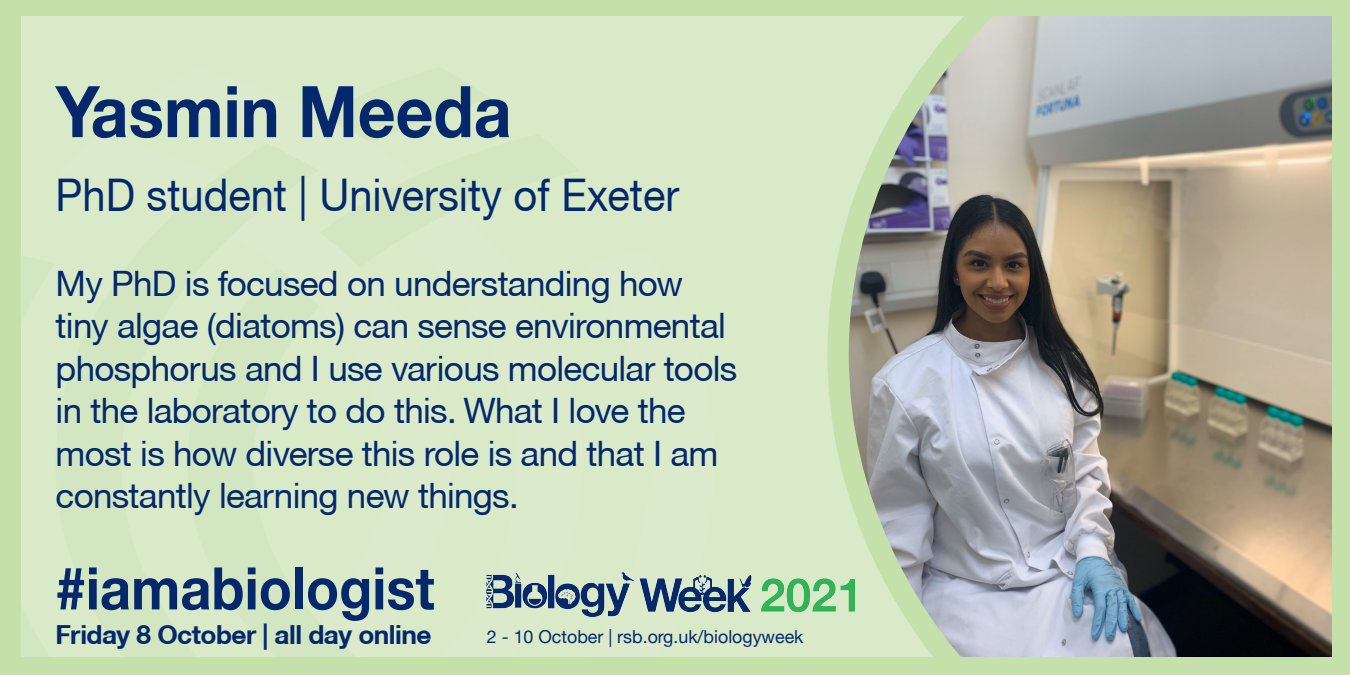
<style>
.page{position:relative;width:1350px;height:675px;background:#fff}
.page>*{position:absolute;margin:0;border:0;box-sizing:border-box;transform-origin:0 0}
.t1{font:700 71.25px "Helvetica Neue CE";color:#04286b;scale:.92 1}
.t2{font:700 58.75px "Helvetica Neue CE";color:#04286b;scale:.92 1}
.t3{font:45px "Helvetica Neue CE";color:#04286b;scale:.92 1}
.t4{font:35px/42.5px "Helvetica Neue CE";letter-spacing:-.02em;color:#04286b}
.t5{font:27.5px "Helvetica Neue";color:#04286b}
.t6{font:700 26.25px "Helvetica Neue CE";letter-spacing:-.02em;color:#04286b}
.t7{font:17.88px "Helvetica Neue";color:#04286b}
</style>
<div class="page">
<div style="left:0;top:0;width:1015px;height:675px;background:#d9eac8"></div>
<svg style="left:20px;top:250px;width:35px;height:408px"></svg>
<img style="left:827px;top:16px;width:506px;height:642px">
<div style="left:0;top:0;width:1350px;height:16px;background:#c5e0aa"></div>
<div style="left:0;top:658px;width:1350px;height:17px;background:#c5e0aa"></div>
<div style="left:1333px;top:0;width:17px;height:675px;background:#c5e0aa"></div>
<img style="left:487px;top:573px;width:368px;height:44px">
<div style="left:0;top:0;width:20px;height:675px;background:#c5e0aa"></div>
<h1 class="t1" style="left:56px;top:68px;width:497px">Yasmin Meeda</h1>
<p class="t3" style="left:56px;top:168px;width:679px">PhD student | University of Exeter</p>
<p class="t4" style="left:56px;top:263px;width:683px">My PhD is focused on understanding how tiny algae (diatoms) can sense environmental phosphorus and I use various molecular tools in the laboratory to do this. What I love the most is how diverse this role is and that I am constantly learning new things.</p>
<h2 class="t2" style="left:56px;top:552px;width:414px">#iamabiologist</h2>
<p class="t5" style="left:56px;top:607px;width:490px">2 - 10 October | rsb.org.uk/biologyweek</p>
<p class="t6" style="left:56px;top:618px;width:377px">Friday 8 October | all day online</p>
<p class="t7" style="left:487px;top:626px;width:318px">2 - 10 October | rsb.org.uk/biologyweek</p>
</div>
